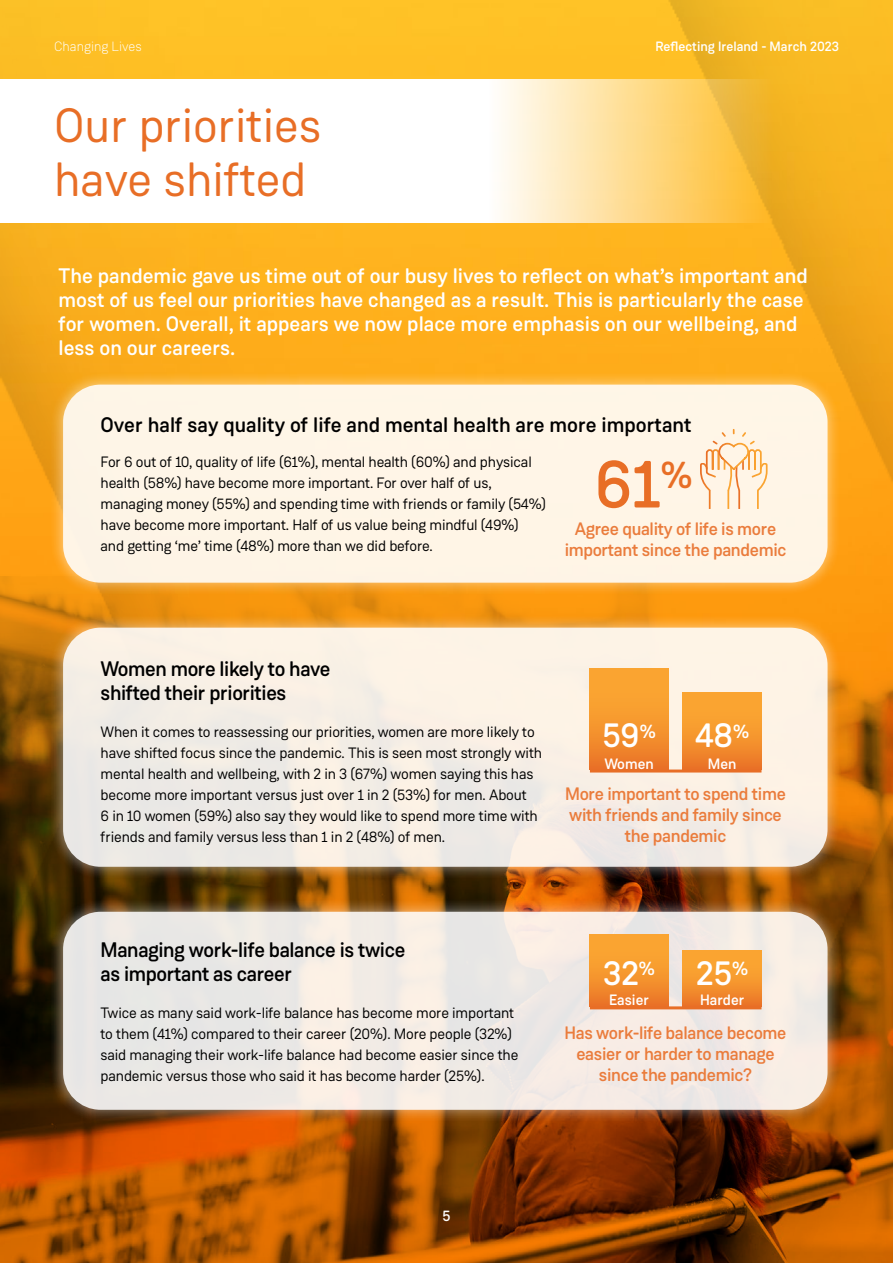
<style>
.page{position:relative;width:893px;height:1263px;background:#fff}
.page>*{position:absolute;margin:0;border:0;box-sizing:border-box;transform-origin:0 0}
.t1{font:500 67.5px "Weissenhof Grotesk";color:#e86e26}
.t2{font:48px/54px "Weissenhof Grotesk";color:#e86e26}
.t3{font:500 34.2px "Weissenhof Grotesk";letter-spacing:-.005em;color:#fff}
.t4{font:500 21px/24px "Weissenhof Grotesk";color:#fff}
.t5{font:500 21px/24px "Weissenhof Grotesk";letter-spacing:-.02em;color:#000}
.t6{font:500 21px "Weissenhof Grotesk";color:#000}
.t7{font:500 18px/21px "Weissenhof Grotesk";letter-spacing:-.02em;color:#ea7c3c;text-align:center}
.t8{font:15px/21px "Weissenhof Grotesk";letter-spacing:-.01em;color:#000}
.t9{font:500 15px "Weissenhof Grotesk";color:#fff}
.t10{font:500 13.5px "Weissenhof Grotesk";color:#fff}
.t11{font:300 13.5px "Weissenhof Grotesk";color:#fff}
</style>
<div class="page">
<img style="left:0;top:0;width:893px;height:1263px">
<svg style="left:0;top:80px;width:785px;height:143px"></svg>
<div style="left:50px;top:371px;width:791px;height:225px;background:#fff;opacity:.5"></div>
<div style="left:63px;top:385px;width:764px;height:198px;background:#fff5e7;border-radius:38px"></div>
<svg style="left:700px;top:429px;width:68px;height:80px"></svg>
<div style="left:50px;top:898px;width:791px;height:225px;background:#fff;opacity:.5"></div>
<div style="left:63px;top:912px;width:764px;height:198px;background:#efe9e5;border-radius:38px"></div>
<div style="left:683px;top:951px;width:78px;height:55px;background:linear-gradient(to bottom,#feaf33,#ec7c29)"></div>
<hr style="left:590px;top:1006px;width:171px;height:3px;background:#e86e26">
<div style="left:590px;top:935px;width:78px;height:71px;background:linear-gradient(to bottom,#feaf33,#ed7b29)"></div>
<div style="left:50px;top:614px;width:791px;height:267px;background:#fff;opacity:.5"></div>
<div style="left:63px;top:628px;width:764px;height:239px;background:linear-gradient(to right,#f0ece6,#fcefe2);border-radius:38px"></div>
<div style="left:683px;top:693px;width:78px;height:76px;background:linear-gradient(to bottom,#feaf33,#ec7b29)"></div>
<hr style="left:590px;top:769px;width:171px;height:3px;background:#e86e26">
<div style="left:590px;top:669px;width:78px;height:100px;background:linear-gradient(to bottom,#feaf33,#ec7b29)"></div>
<p class="t11" style="left:54px;top:39px;width:89px">Changing Lives</p>
<h2 class="t2" style="left:54px;top:99px;width:269px">Our priorities have shifted</h2>
<p class="t10" style="left:655px;top:38px;width:185px">Reflecting Ireland - March 2023</p>
<p class="t4" style="left:58px;top:263px;width:751px">The pandemic gave us time out of our busy lives to reflect on what’s important and most of us feel our priorities have changed as a result. This is particularly the case for women. Overall, it appears we now place more emphasis on our wellbeing, and less on our careers.</p>
<h3 class="t6" style="left:101px;top:411px;width:593px">Over half say quality of life and mental health are more important</h3>
<p class="t8" style="left:101px;top:452px;width:447px">For 6 out of 10, quality of life (61%), mental health (60%) and physical health (58%) have become more important. For over half of us, managing money (55%) and spending time with friends or family (54%) have become more important. Half of us value being mindful (49%) and getting ‘me’ time (48%) more than we did before.</p>
<h1 class="t1" style="left:595px;top:443px;width:100px">61<sup>%</sup></h1>
<p class="t7" style="left:565px;top:518px;width:223px">Agree quality of life is more important since the pandemic</p>
<h3 class="t5" style="left:101px;top:657px;width:232px">Women more likely to have shifted their priorities</h3>
<p class="t8" style="left:101px;top:721px;width:443px">When it comes to reassessing our priorities, women are more likely to have shifted focus since the pandemic. This is seen most strongly with mental health and wellbeing, with 2 in 3 (67%) women saying this has become more important versus just over 1 in 2 (53%) for men. About<br>6 in 10 women (59%) also say they would like to spend more time with friends and family versus less than 1 in 2 (48%) of men.</p>
<h3 class="t3" style="left:602px;top:714px;width:148px">59<sup>%</sup> 48<sup>%</sup></h3>
<p class="t9" style="left:604px;top:754px;width:51px">Women</p>
<p class="t9" style="left:708px;top:754px;width:30px">Men</p>
<p class="t7" style="left:565px;top:783px;width:222px">More important to spend time with friends and family since the pandemic</p>
<h3 class="t5" style="left:101px;top:937px;width:306px">Managing work-life balance is twice as important as career</h3>
<p class="t8" style="left:101px;top:1002px;width:419px">Twice as many said work-life balance has become more important to them (41%) compared to their career (20%). More people (32%) said managing their work-life balance had become easier since the pandemic versus those who said it has become harder (25%).</p>
<h3 class="t3" style="left:603px;top:952px;width:147px">32<sup>%</sup> 25<sup>%</sup></h3>
<p class="t9" style="left:609px;top:990px;width:41px">Easier</p>
<p class="t9" style="left:700px;top:990px;width:46px">Harder</p>
<p class="t7" style="left:564px;top:1022px;width:223px">Has work-life balance become easier or harder to manage since the pandemic?</p>
<p class="t9" style="left:442px;top:1206px;width:10px">5</p>
</div>
